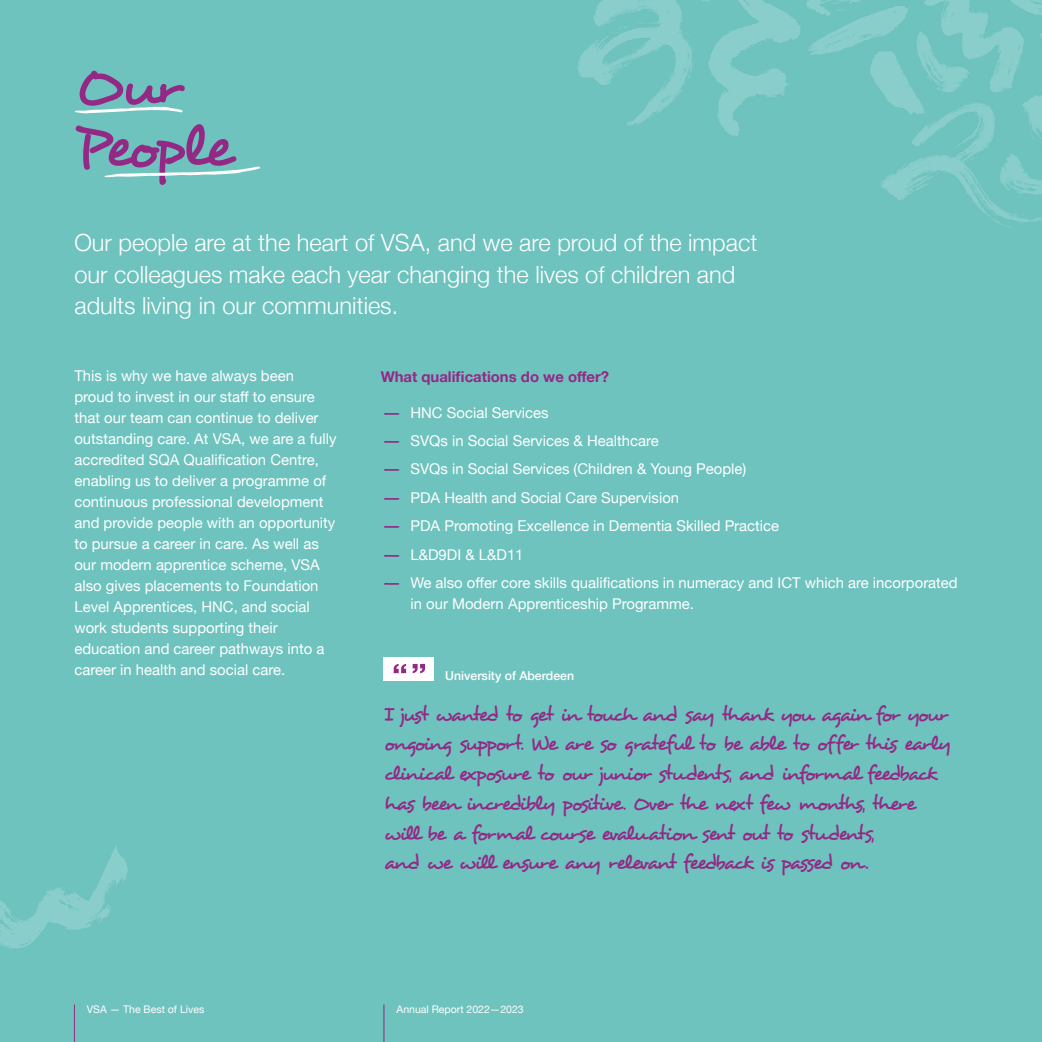
<style>
.page{position:relative;width:1042px;height:1042px;background:#6ec3bf}
.page>*{position:absolute;margin:0;border:0;box-sizing:border-box;transform-origin:0 0}
.t1{font:61.25px/61.2px "Desyrel";letter-spacing:-.08em;color:#942885}
.t2{font:300 23.62px/31.5px "Helvetica Neue";color:#fff}
.t3{font:21px/29.8px "Desyrel";letter-spacing:-.09em;color:#942885}
.t4{font:14.88px/21px "Helvetica Neue";color:#fff}
.t5{font:700 14.88px "Helvetica Neue";color:#942885}
.t6{font:500 12.25px "Helvetica Neue";color:#fff}
.t7{font:10.5px "Helvetica Neue";color:#fff}
.s1{font-family:"Desyrel";font-size:26.25px;color:#942885}
</style>
<div class="page">
<hr style="left:384px;top:1004px;width:1px;height:38px;background:#942885">
<hr style="left:74px;top:1004px;width:1px;height:38px;background:#942885">
<svg style="left:104px;top:166px;width:156px;height:11px"></svg>
<svg style="left:75px;top:106px;width:108px;height:7px"></svg>
<div style="left:384px;top:657px;width:50px;height:23px;background:#fff"></div>
<svg style="left:394px;top:664px;width:31px;height:9px"></svg>
<img style="left:577px;top:0;width:465px;height:227px">
<svg style="left:0;top:845px;width:128px;height:103px"></svg>
<h1 class="t1" style="left:75px;top:55px;width:160px">Our<br>People</h1>
<h2 class="t2" style="left:74px;top:225px;width:684px">Our people are at the heart of VSA, and we are proud of the impact our colleagues make each year changing the lives of children and adults living in our communities.</h2>
<p class="t4" style="left:74px;top:366px;width:263px">This is why we have always been proud to invest in our staff to ensure that our team can continue to deliver outstanding care. At VSA, we are a fully accredited SQA Qualification Centre, enabling us to deliver a programme of continuous professional development and provide people with an opportunity to pursue a career in care. As well as our modern apprentice scheme, VSA also gives placements to Foundation Level Apprentices, HNC, and social work students supporting their education and career pathways into a career in health and social care.</p>
<p class="t5" style="left:381px;top:365px;width:230px">What qualifications do we offer?</p>
<p class="t4" style="left:381px;top:403px;width:169px"><span class="s1">—</span> HNC Social Services</p>
<p class="t4" style="left:381px;top:431px;width:279px"><span class="s1">—</span> SVQs in Social Services &amp; Healthcare</p>
<p class="t4" style="left:381px;top:459px;width:367px"><span class="s1">—</span> SVQs in Social Services (Children &amp; Young People)</p>
<p class="t4" style="left:381px;top:488px;width:300px"><span class="s1">—</span> PDA Health and Social Care Supervision</p>
<p class="t4" style="left:381px;top:516px;width:400px"><span class="s1">—</span> PDA Promoting Excellence in Dementia Skilled Practice</p>
<p class="t4" style="left:381px;top:545px;width:144px"><span class="s1">—</span> L&amp;D9DI &amp; L&amp;D11</p>
<p class="t4" style="left:410px;top:573px;width:549px;text-indent:-30px"><span class="s1">—</span> We also offer core skills qualifications in numeracy and ICT which are incorporated in our Modern Apprenticeship Programme.</p>
<p class="t6" style="left:445px;top:666px;width:130px">University of Aberdeen</p>
<p class="t3" style="left:384px;top:699px;width:569px">I just wanted to get in touch and say thank you again for your ongoing support. We are so grateful to be able to offer this early clinical exposure to our junior students, and informal feedback has been incredibly positive. Over the next few months, there will be a formal course evaluation sent out to students,<br>and we will ensure any relevant feedback is passed on .</p>
<p class="t7" style="left:87px;top:1001px;width:119px">VSA — The Best of Lives</p>
<p class="t7" style="left:396px;top:1001px;width:129px">Annual Report 2022—2023</p>
</div>
